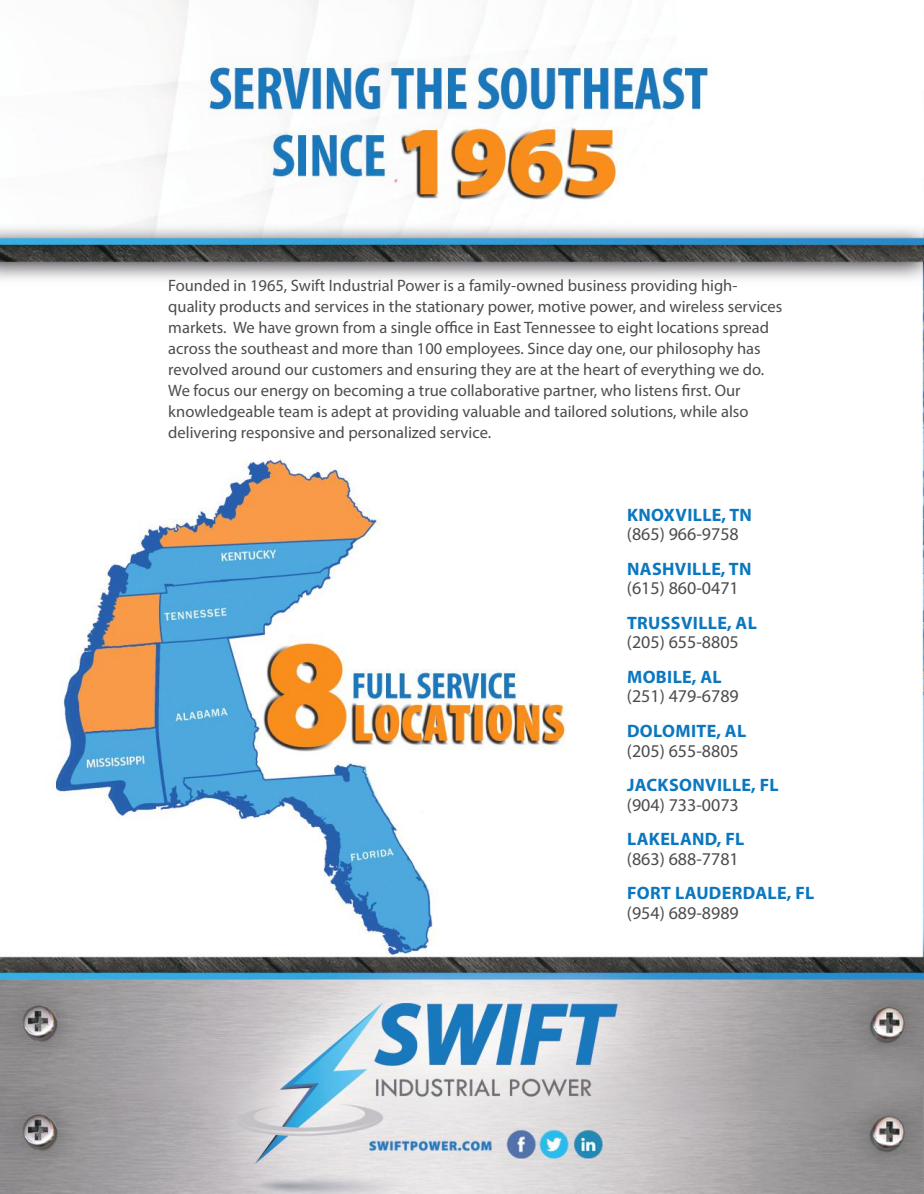
<style>
.page{position:relative;width:924px;height:1194px;background:#fff}
.page>*{position:absolute;margin:0;border:0;box-sizing:border-box;transform-origin:0 0}
.t1{font:18px "Myriad Pro";color:#4e4b4c}
.t2{font:700 18px "Myriad Pro";letter-spacing:.02em;color:#0b77bf}
.t3{font:16.5px/21px "Myriad Pro";color:#4e4b4c}
</style>
<div class="page">
<img style="left:0;top:0;width:924px;height:1194px">
<p class="t3" style="left:168px;top:274px;width:615px">Founded in 1965, Swift Industrial Power is a family-owned business providing high&shy;quality products and services in the stationary power, motive power, and wireless services markets. We have grown from a single office in East Tennessee to eight locations spread across the southeast and more than 100 employees. Since day one, our philosophy has revolved around our customers and ensuring they are at the heart of everything we do.<br>We focus our energy on becoming a true collaborative partner, who listens first. Our knowledgeable team is adept at providing valuable and tailored solutions, while also delivering responsive and personalized service.</p>
<p class="t2" style="left:627px;top:503px;width:126px">KNOXVILLE, TN</p>
<p class="t1" style="left:627px;top:523px;width:113px">(865) 966-9758</p>
<p class="t2" style="left:627px;top:557px;width:126px">NASHVILLE, TN</p>
<p class="t1" style="left:627px;top:577px;width:113px">(615) 860-0471</p>
<p class="t2" style="left:627px;top:611px;width:131px">TRUSSVILLE, AL</p>
<p class="t1" style="left:627px;top:631px;width:113px">(205) 655-8805</p>
<p class="t2" style="left:627px;top:665px;width:96px">MOBILE, AL</p>
<p class="t1" style="left:627px;top:685px;width:113px">(251) 479-6789</p>
<p class="t2" style="left:627px;top:719px;width:121px">DOLOMITE, AL</p>
<p class="t1" style="left:627px;top:739px;width:113px">(205) 655-8805</p>
<p class="t2" style="left:627px;top:773px;width:153px">JACKSONVILLE, FL</p>
<p class="t1" style="left:627px;top:793px;width:113px">(904) 733-0073</p>
<p class="t2" style="left:627px;top:827px;width:119px">LAKELAND, FL</p>
<p class="t1" style="left:627px;top:847px;width:113px">(863) 688-7781</p>
<p class="t2" style="left:627px;top:881px;width:189px">FORT LAUDERDALE, FL</p>
<p class="t1" style="left:627px;top:901px;width:113px">(954) 689-8989</p>
</div>
